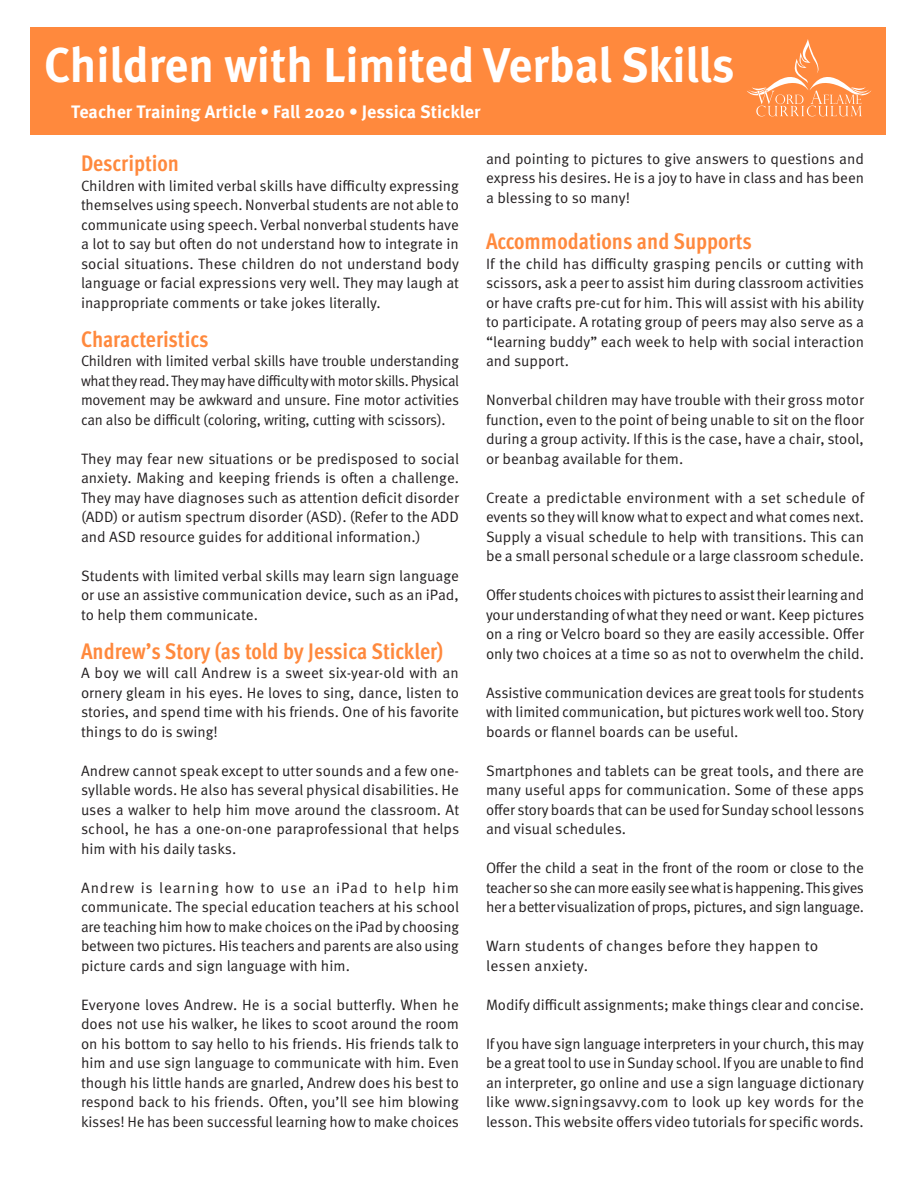
<style>
.page{position:relative;width:918px;height:1188px;background:#fff}
.page>*{position:absolute;margin:0;border:0;box-sizing:border-box;transform-origin:0 0}
.t1{font:700 48.75px "Meta Pro";color:#fff;scale:.95 1}
.t2{font:700 condensed 22.5px "Meta Pro";color:#ff893d}
.t3{font:700 18px "Meta Pro";color:#fff}
.t4{font:15px/19.5px "Meta Pro Norm";letter-spacing:-.005em;color:#231f20;text-align:justify}
.t5{font:15px/19.5px "Meta Pro Norm";letter-spacing:.015em;color:#231f20}
</style>
<div class="page">
<div style="left:31px;top:28px;width:855px;height:107px;background:#ff893d"></div>
<svg style="left:747px;top:39px;width:125px;height:77px"></svg>
<h1 class="t1" style="left:44px;top:27px;width:728px">Children with Limited Verbal Skills</h1>
<p class="t3" style="left:71px;top:97px;width:411px">Teacher Training Article • Fall 2020 • Jessica Stickler</p>
<h2 class="t2" style="left:81px;top:146px;width:100px">Description</h2>
<p class="t4" style="left:81px;top:175px;width:380px">Children with limited verbal skills have difficulty expressing themselves using speech. Nonverbal students are not able to communicate using speech. Verbal nonverbal students have a lot to say but often do not understand how to integrate in social situations. These children do not understand body language or facial expressions very well. They may laugh at inappropriate comments or take jokes literally.</p>
<h2 class="t2" style="left:81px;top:321px;width:129px">Characteristics</h2>
<p class="t4" style="left:81px;top:350px;width:380px">Children with limited verbal skills have trouble understanding what they read. They may have difficulty with motor skills. Physical movement may be awkward and unsure. Fine motor activities can also be difficult (coloring, writing, cutting with scissors).</p>
<p class="t4" style="left:81px;top:448px;width:380px">They may fear new situations or be predisposed to social anxiety. Making and keeping friends is often a challenge.<br>They may have diagnoses such as attention deficit disorder (ADD) or autism spectrum disorder (ASD). (Refer to the ADD and ASD resource guides for additional information.)</p>
<p class="t4" style="left:81px;top:565px;width:379px">Students with limited verbal skills may learn sign language or use an assistive communication device, such as an iPad, to help them communicate.</p>
<h2 class="t2" style="left:81px;top:633px;width:364px">Andrew’s Story (as told by Jessica Stickler)</h2>
<p class="t4" style="left:81px;top:662px;width:380px">A boy we will call Andrew is a sweet six-year-old with an ornery gleam in his eyes. He loves to sing, dance, listen to stories, and spend time with his friends. One of his favorite things to do is swing!</p>
<p class="t4" style="left:81px;top:760px;width:380px">Andrew cannot speak except to utter sounds and a few one&shy;syllable words. He also has several physical disabilities. He uses a walker to help him move around the classroom. At school, he has a one-on-one paraprofessional that helps him with his daily tasks.</p>
<p class="t4" style="left:81px;top:877px;width:380px">Andrew is learning how to use an iPad to help him communicate. The special education teachers at his school are teaching him how to make choices on the iPad by choosing between two pictures. His teachers and parents are also using picture cards and sign language with him.</p>
<p class="t4" style="left:81px;top:994px;width:380px">Everyone loves Andrew. He is a social butterfly. When he does not use his walker, he likes to scoot around the room on his bottom to say hello to his friends. His friends talk to him and use sign language to communicate with him. Even though his little hands are gnarled, Andrew does his best to respond back to his friends. Often, you’ll see him blowing kisses! He has been successful learning how to make choices</p>
<p class="t4" style="left:486px;top:148px;width:380px">and pointing to pictures to give answers to questions and express his desires. He is a joy to have in class and has been a blessing to so many!</p>
<h2 class="t2" style="left:486px;top:224px;width:268px">Accommodations and Supports</h2>
<p class="t4" style="left:486px;top:253px;width:380px">If the child has difficulty grasping pencils or cutting with scissors, ask a peer to assist him during classroom activities or have crafts pre-cut for him. This will assist with his ability to participate. A rotating group of peers may also serve as a “learning buddy” each week to help with social interaction and support.</p>
<p class="t4" style="left:486px;top:389px;width:380px">Nonverbal children may have trouble with their gross motor function, even to the point of being unable to sit on the floor during a group activity. If this is the case, have a chair, stool, or beanbag available for them.</p>
<p class="t4" style="left:486px;top:487px;width:380px">Create a predictable environment with a set schedule of events so they will know what to expect and what comes next.<br>Supply a visual schedule to help with transitions. This can be a small personal schedule or a large classroom schedule.</p>
<p class="t4" style="left:486px;top:584px;width:380px">Offer students choices with pictures to assist their learning and your understanding of what they need or want. Keep pictures on a ring or Velcro board so they are easily accessible. Offer only two choices at a time so as not to overwhelm the child.</p>
<p class="t4" style="left:486px;top:682px;width:380px">Assistive communication devices are great tools for students with limited communication, but pictures work well too. Story boards or flannel boards can be useful.</p>
<p class="t4" style="left:486px;top:760px;width:380px">Smartphones and tablets can be great tools, and there are many useful apps for communication. Some of these apps offer story boards that can be used for Sunday school lessons and visual schedules.</p>
<p class="t4" style="left:486px;top:857px;width:380px">Offer the child a seat in the front of the room or close to the teacher so she can more easily see what is happening. This gives her a better visualization of props, pictures, and sign language.</p>
<p class="t5" style="left:486px;top:935px;width:334px">Warn students of changes before they happen to lessen anxiety.</p>
<p class="t4" style="left:486px;top:994px;width:380px">Modify difficult assignments; make things clear and concise.</p>
<p class="t4" style="left:486px;top:1033px;width:380px">If you have sign language interpreters in your church, this may be a great tool to use in Sunday school. If you are unable to find an interpreter, go online and use a sign language dictionary like www.signingsavvy.com to look up key words for the lesson. This website offers video tutorials for specific words.</p>
</div>
